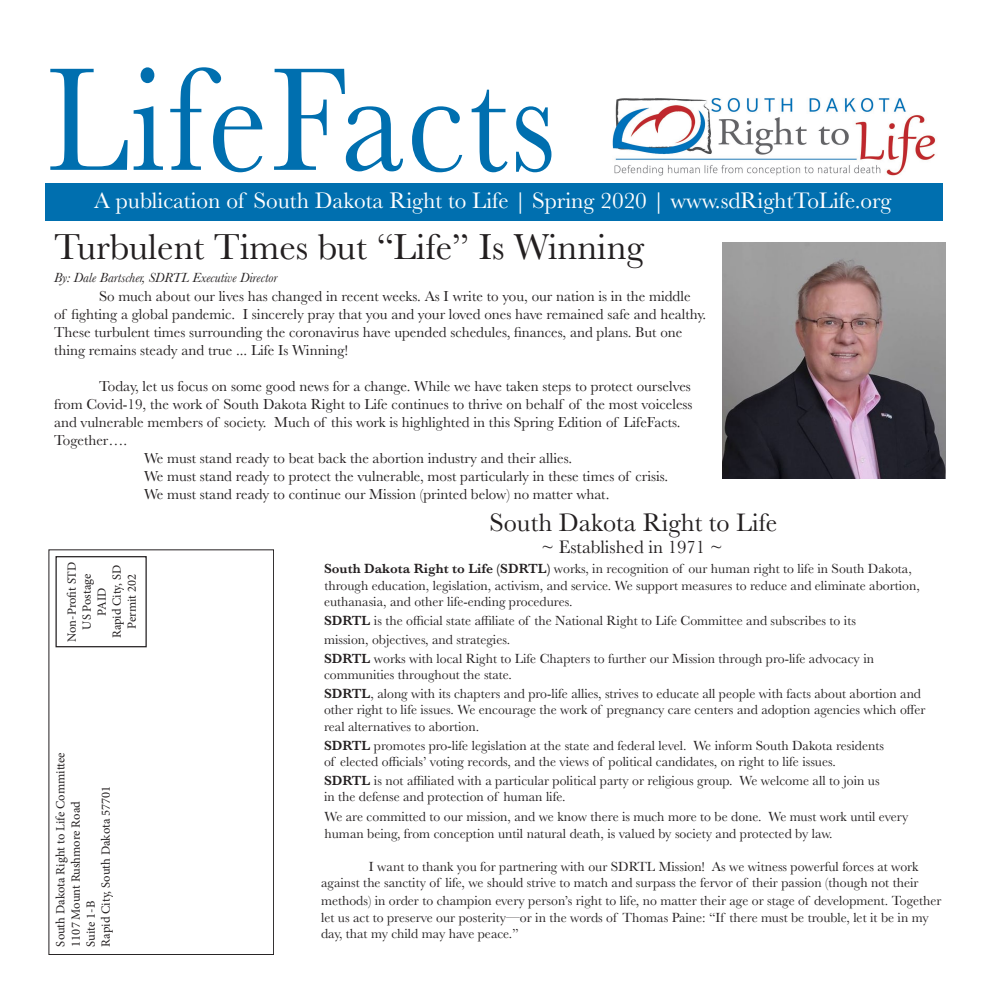
<style>
.page{position:relative;width:990px;height:990px;background:#fff}
.page>*{position:absolute;margin:0;border:0;box-sizing:border-box;transform-origin:0 0}
.t1{font:152.62px "Baskerville";letter-spacing:.02em;color:#006faf;scale:.89 1}
.t2{font:37.5px "Baskerville";color:#231f20}
.t3{font:26.25px "Baskerville";color:#231f20}
.t4{font:23.25px "Baskerville";color:#fff}
.t5{font:18.75px "Baskerville";color:#231f20}
.t6{font:15px/18px "Baskerville";color:#231f20}
.t7{font:13.75px/16.5px "Baskerville";color:#231f20}
.t8{font:italic 13.75px "Baskerville";color:#231f20}
.t9{font:12.62px/15.1px "Minion Pro";color:#231f20}
.t10{font:12.5px/15px "Minion Pro";letter-spacing:-.005em;color:#231f20;text-align:center}
.s1{font-weight:600}
</style>
<div class="page">
<img style="left:610px;top:98px;width:329px;height:123px">
<div style="left:45px;top:183px;width:898px;height:37px;background:#006faf"></div>
<div style="left:49px;top:550px;width:225px;height:405px;border:1px solid #231f20"></div>
<div style="left:56px;top:556px;width:91px;height:91px;border:1px solid #231f20"></div>
<img style="left:722px;top:243px;width:223px;height:235px">
<p class="t1" style="left:46px;top:23px;width:574px">LifeFacts</p>
<p class="t4" style="left:94px;top:186px;width:799px">A publication of South Dakota Right to Life | Spring 2020 | www.sdRightToLife.org</p>
<p class="t2" style="left:54px;top:223px;width:592px">Turbulent Times but “Life” Is Winning</p>
<p class="t8" style="left:54px;top:269px;width:225px">By: Dale Bartscher, SDRTL Executive Director</p>
<p class="t6" style="left:54px;top:288px;width:654px;text-indent:45px">So much about our lives has changed in recent weeks. As I write to you, our nation is in the middle<br>of fighting a global pandemic. I sincerely pray that you and your loved ones have remained safe and healthy.<br>These turbulent times surrounding the coronavirus have upended schedules, finances, and plans. But one thing remains steady and true ... Life Is Winning!</p>
<p class="t6" style="left:54px;top:378px;width:640px;text-indent:45px">Today, let us focus on some good news for a change. While we have taken steps to protect ourselves from Covid-19, the work of South Dakota Right to Life continues to thrive on behalf of the most voiceless and vulnerable members of society. Much of this work is highlighted in this Spring Edition of LifeFacts.<br>Together….</p>
<p class="t6" style="left:144px;top:450px;width:430px">We must stand ready to beat back the abortion industry and their allies.</p>
<p class="t6" style="left:144px;top:468px;width:526px">We must stand ready to protect the vulnerable, most particularly in these times of crisis.</p>
<p class="t6" style="left:144px;top:486px;width:467px">We must stand ready to continue our Mission (printed below) no matter what.</p>
<p class="t3" style="left:490px;top:506px;width:289px">South Dakota Right to Life</p>
<p class="t5" style="left:541px;top:535px;width:183px">~ Established in 1971 ~</p>
<p class="t7" style="left:324px;top:561px;width:597px"><span class="s1">South Dakota Right to Life (SDRTL)</span> works, in recognition of our human right to life in South Dakota, through education, legislation, activism, and service. We support measures to reduce and eliminate abortion, euthanasia, and other life-ending procedures.</p>
<p class="t7" style="left:324px;top:613px;width:533px"><span class="s1">SDRTL</span> is the official state affiliate of the National Right to Life Committee and subscribes to its</p>
<p class="t7" style="left:324px;top:631px;width:188px">mission, objectives, and strategies.</p>
<p class="t7" style="left:324px;top:650px;width:552px"><span class="s1">SDRTL</span> works with local Right to Life Chapters to further our Mission through pro-life advocacy in communities throughout the state.</p>
<p class="t7" style="left:324px;top:685px;width:603px"><span class="s1">SDRTL</span>, along with its chapters and pro-life allies, strives to educate all people with facts about abortion and other right to life issues. We encourage the work of pregnancy care centers and adoption agencies which offer real alternatives to abortion.</p>
<p class="t7" style="left:324px;top:737px;width:562px"><span class="s1">SDRTL</span> promotes pro-life legislation at the state and federal level. We inform South Dakota residents of elected officials’ voting records, and the views of political candidates, on right to life issues.</p>
<p class="t7" style="left:324px;top:772px;width:557px"><span class="s1">SDRTL</span> is not affiliated with a particular political party or religious group. We welcome all to join us in the defense and protection of human life.</p>
<p class="t7" style="left:325px;top:809px;width:585px">We are committed to our mission, and we know there is much more to be done. We must work until every</p>
<p class="t7" style="left:325px;top:825px;width:509px">human being, from conception until natural death, is valued by society and protected by law.</p>
<p class="t7" style="left:321px;top:858px;width:599px;text-align:right">I want to thank you for partnering with our SDRTL Mission! As we witness powerful forces at work<br>against the sanctity of life, we should strive to match and surpass the fervor of their passion (though not their</p>
<p class="t7" style="left:321px;top:893px;width:622px">methods) in order to champion every person’s right to life, no matter their age or stage of development. Together let us act to preserve our posterity—or in the words of Thomas Paine: “If there must be trouble, let it be in my day, that my child may have peace.”</p>
<p class="t10" style="left:64px;top:642px;width:81px;rotate:-90deg">Non-Profit STD<br>US Postage<br>PAID<br>Rapid City, SD<br>Permit 202</p>
<p class="t9" style="left:53px;top:947px;width:196px;rotate:-90deg">South Dakota Right to Life Committee<br>1107 Mount Rushmore Road<br>Suite 1-B<br>Rapid City, South Dakota 57701</p>
</div>
